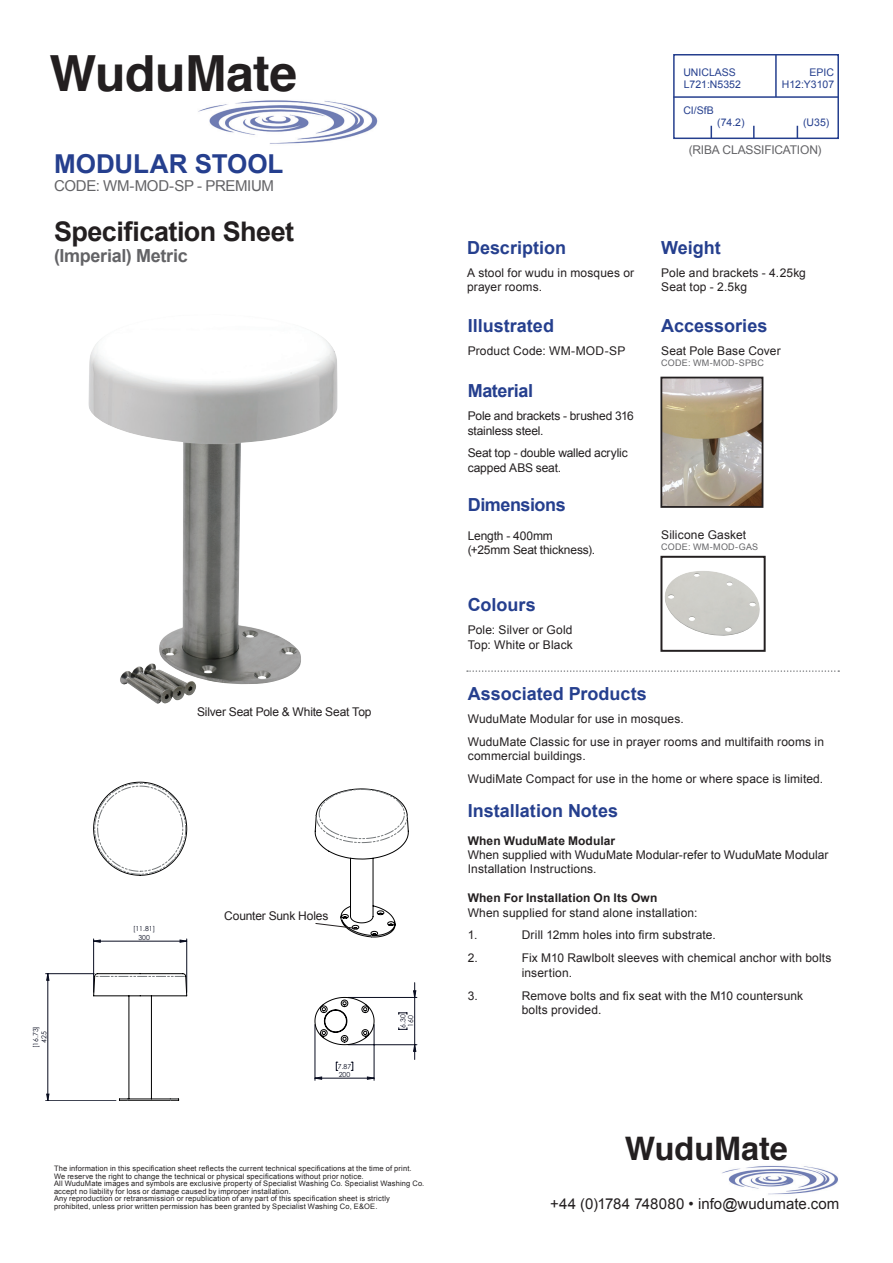
<style>
.page{position:relative;width:893px;height:1263px;background:#fff}
.page>*{position:absolute;margin:0;border:0;box-sizing:border-box;transform-origin:0 0}
.t1{font:700 49.8px "Helvetica";letter-spacing:-.01em;color:#231f20}
.t2{font:700 32.4px "Helvetica";color:#231f20}
.t3{font:700 27px "Arial";letter-spacing:-.02em;color:#231f20}
.t4{font:700 26.1px "Arial";color:#253f8e}
.t5{font:700 18px "Arial";color:#253f8e}
.t6{font:700 18px "Arial";letter-spacing:-.025em;color:#253f8e}
.t7{font:700 18px "Arial";letter-spacing:-.015em;color:#636366}
.t8{font:15px "Arial";color:#231f20}
.t9{font:15px "Arial";letter-spacing:-.02em;color:#636366}
.t10{font:12px/14.4px "Arial";letter-spacing:.01em;color:#231f20}
.t11{font:12px/14.4px "Arial";letter-spacing:-.015em;color:#231f20}
.t12{font:700 12px "Arial";letter-spacing:.01em;color:#231f20}
.t13{font:12px "Arial";letter-spacing:-.015em;color:#636366}
.t14{font:10.5px "Arial";color:#253f8e}
.t15{font:9px "Arial";letter-spacing:.03em;color:#636366}
.t16{font:7.5px/7.5px "Arial";letter-spacing:.02em;color:#231f20}
.t17{font:6.9px/8.2px "Century Gothic";color:#090d20;text-align:center}
</style>
<div class="page">
<svg style="left:467px;top:670px;width:372px;height:2px"></svg>
<img style="left:722px;top:1166px;width:116px;height:29px">
<div style="left:673px;top:54px;width:166px;height:85px;border:2px solid #253f8e"></div>
<hr style="left:673px;top:96px;width:165px;height:2px;background:#253f8e">
<hr style="left:775px;top:54px;width:2px;height:43px;background:#253f8e">
<svg style="left:711px;top:126px;width:1px;height:13px"></svg>
<svg style="left:753px;top:126px;width:2px;height:13px"></svg>
<svg style="left:797px;top:126px;width:1px;height:13px"></svg>
<img style="left:198px;top:100px;width:180px;height:44px">
<hr style="left:186px;top:939px;width:1px;height:53px;background:#090d20">
<hr style="left:93px;top:939px;width:1px;height:53px;background:#090d20">
<hr style="left:46px;top:1100px;width:70px;height:1px;background:#090d20">
<hr style="left:46px;top:973px;width:48px;height:1px;background:#090d20">
<hr style="left:348px;top:1044px;width:69px;height:1px;background:#090d20">
<hr style="left:348px;top:997px;width:69px;height:1px;background:#090d20">
<svg style="left:94px;top:940px;width:92px;height:2px"></svg>
<svg style="left:47px;top:974px;width:369px;height:127px"></svg>
<svg style="left:93px;top:973px;width:94px;height:128px"></svg>
<svg style="left:93px;top:782px;width:94px;height:94px"></svg>
<svg style="left:315px;top:997px;width:59px;height:48px"></svg>
<img style="left:88px;top:333px;width:250px;height:371px">
<img style="left:663px;top:380px;width:97px;height:125px">
<div style="left:660px;top:377px;width:103px;height:131px;border:2px solid #231f20"></div>
<div style="left:660px;top:556px;width:106px;height:96px;border:2px solid #231f20"></div>
<img style="left:664px;top:571px;width:96px;height:65px">
<svg style="left:315px;top:788px;width:94px;height:149px"></svg>
<h1 class="t1" style="left:50px;top:34px;width:249px">WuduMate</h1>
<h3 class="t4" style="left:54px;top:147px;width:231px">MODULAR STOOL</h3>
<p class="t9" style="left:54px;top:176px;width:222px">CODE: WM-MOD-SP - PREMIUM</p>
<h3 class="t3" style="left:54px;top:213px;width:242px">Specification Sheet</h3>
<h3 class="t7" style="left:54px;top:244px;width:135px">(Imperial) Metric</h3>
<p class="t11" style="left:197px;top:704px;width:176px">Silver Seat Pole &amp; White Seat Top</p>
<p class="t17" style="left:31px;top:1048px;width:24px;rotate:-90deg">[16.73]<br>425</p>
<p class="t17" style="left:133px;top:924px;width:24px">[11.81]<br>300</p>
<p class="t11" style="left:224px;top:908px;width:106px">Counter Sunk Holes</p>
<p class="t17" style="left:338px;top:1062px;width:15px;line-height:7.8px;text-align:left">7.87<br>200</p>
<p class="t17" style="left:399px;top:1028px;width:15px;line-height:7.8px;text-align:left;rotate:-90deg">6.30<br>160</p>
<p class="t16" style="left:54px;top:1165px;width:372px">The information in this specification sheet reflects the current technical specifications at the time of print.<br>We reserve the right to change the technical or physical specifications without prior notice.<br>All WuduMate images and symbols are exclusive property of Specialist Washing Co. Specialist Washing Co. accept no liability for loss or damage caused by improper installation.<br>Any reproduction or retransmission or republication of any part of this specification sheet is strictly prohibited, unless prior written permission has been granted by Specialist Washing Co, E&amp;OE.</p>
<p class="t14" style="left:683px;top:65px;width:54px">UNICLASS</p>
<p class="t14" style="left:809px;top:65px;width:26px">EPIC</p>
<p class="t14" style="left:684px;top:78px;width:59px">L721:N5352</p>
<p class="t14" style="left:782px;top:78px;width:54px">H12:Y3107</p>
<p class="t14" style="left:683px;top:103px;width:32px">CI/SfB</p>
<p class="t14" style="left:717px;top:116px;width:29px">(74.2)</p>
<p class="t14" style="left:803px;top:116px;width:28px">(U35)</p>
<p class="t13" style="left:689px;top:142px;width:134px">(RIBA CLASSIFICATION)</p>
<h3 class="t5" style="left:467px;top:236px;width:101px">Description</h3>
<p class="t10" style="left:467px;top:265px;width:169px">A stool for wudu in mosques or prayer rooms.</p>
<h3 class="t5" style="left:468px;top:314px;width:88px">Illustrated</h3>
<p class="t10" style="left:468px;top:344px;width:159px">Product Code: WM-MOD-SP</p>
<h3 class="t6" style="left:468px;top:379px;width:67px">Material</h3>
<p class="t11" style="left:468px;top:409px;width:168px">Pole and brackets - brushed 316 stainless steel.</p>
<p class="t11" style="left:468px;top:446px;width:161px">Seat top - double walled acrylic capped ABS seat.</p>
<h3 class="t6" style="left:468px;top:493px;width:99px">Dimensions</h3>
<p class="t11" style="left:468px;top:528px;width:129px">Length - 400mm (+25mm Seat thickness).</p>
<h3 class="t5" style="left:468px;top:593px;width:69px">Colours</h3>
<p class="t10" style="left:468px;top:623px;width:107px">Pole: Silver or Gold<br>Top: White or Black</p>
<h3 class="t5" style="left:661px;top:236px;width:61px">Weight</h3>
<p class="t10" style="left:661px;top:265px;width:146px">Pole and brackets - 4.25kg<br>Seat top - 2.5kg</p>
<h3 class="t5" style="left:661px;top:314px;width:108px">Accessories</h3>
<p class="t10" style="left:661px;top:344px;width:121px">Seat Pole Base Cover</p>
<p class="t15" style="left:661px;top:357px;width:104px">CODE: WM-MOD-SPBC</p>
<p class="t10" style="left:661px;top:528px;width:86px">Silicone Gasket</p>
<p class="t15" style="left:661px;top:541px;width:99px">CODE: WM-MOD-GAS</p>
<h3 class="t5" style="left:468px;top:682px;width:181px">Associated Products</h3>
<p class="t10" style="left:468px;top:707px;width:358px;line-height:23px">WuduMate Modular for use in mosques.<br>WuduMate Classic for use in prayer rooms and multifaith rooms in</p>
<p class="t10" style="left:468px;top:744px;width:357px;line-height:23px">commercial buildings.<br>WudiMate Compact for use in the home or where space is limited.</p>
<h3 class="t5" style="left:468px;top:799px;width:152px">Installation Notes</h3>
<p class="t12" style="left:468px;top:832px;width:149px">When WuduMate Modular</p>
<p class="t10" style="left:468px;top:848px;width:362px">When supplied with WuduMate Modular-refer to WuduMate Modular<br>Installation Instructions.</p>
<p class="t12" style="left:468px;top:890px;width:191px">When For Installation On Its Own</p>
<p class="t10" style="left:468px;top:901px;width:231px;line-height:23px">When supplied for stand alone installation:<br>1.</p>
<p class="t10" style="left:522px;top:928px;width:196px">Drill 12mm holes into firm substrate.</p>
<p class="t10" style="left:468px;top:951px;width:12px">2.</p>
<p class="t10" style="left:522px;top:951px;width:311px">Fix M10 Rawlbolt sleeves with chemical anchor with bolts insertion.</p>
<p class="t10" style="left:468px;top:988px;width:12px">3.</p>
<p class="t10" style="left:522px;top:988px;width:283px">Remove bolts and fix seat with the M10 countersunk bolts provided.</p>
<h2 class="t2" style="left:625px;top:1122px;width:165px">WuduMate</h2>
<p class="t8" style="left:550px;top:1194px;width:291px">+44 (0)1784 748080 • info@wudumate.com</p>
</div>
